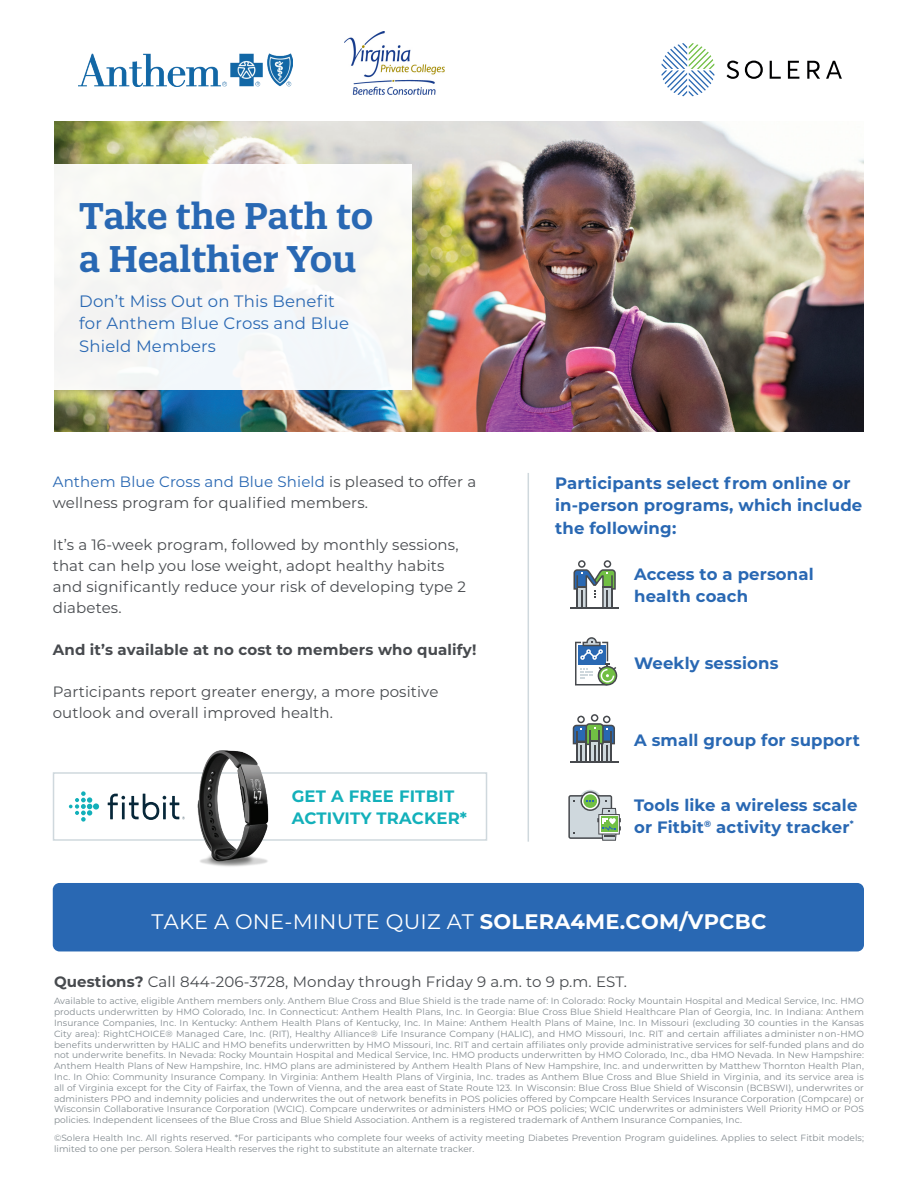
<style>
.page{position:relative;width:918px;height:1188px;background:#fff}
.page>*{position:absolute;margin:0;border:0;box-sizing:border-box;transform-origin:0 0}
.t1{font:600 36px/43.2px "Quatro Slab";color:#2968b3}
.t2{font:21px "Montserrat";letter-spacing:.01em;color:#fff}
.t3{font:700 16.5px/22.5px "Montserrat";letter-spacing:.01em;color:#2968b3}
.t4{font:16.5px/22.5px "Montserrat";letter-spacing:.01em;color:#2968b3}
.t5{font:700 16.5px/22.5px "Montserrat";letter-spacing:.01em;color:#13b0ba}
.t6{font:15px/21px "Montserrat";letter-spacing:.01em;color:#474a4e}
.t7{font:700 15px "Montserrat";letter-spacing:.01em;color:#474a4e}
.t8{font:9px/10.8px "Montserrat";letter-spacing:.01em;color:#81898e;text-align:justify}
.s1{color:#2968b3}
.s2{font-weight:700}
</style>
<div class="page">
<img style="left:54px;top:122px;width:810px;height:310px">
<hr style="left:528px;top:473px;width:1px;height:369px;background:#cfd8dd">
<div style="left:38px;top:164px;width:373px;height:225px;background:#f8f8f6"></div>
<svg style="left:662px;top:43px;width:52px;height:53px"></svg>
<svg style="left:727px;top:61px;width:12px;height:18px"></svg>
<svg style="left:745px;top:61px;width:18px;height:18px"></svg>
<svg style="left:770px;top:61px;width:11px;height:18px"></svg>
<svg style="left:788px;top:61px;width:11px;height:18px"></svg>
<svg style="left:807px;top:61px;width:13px;height:18px"></svg>
<svg style="left:826px;top:61px;width:16px;height:18px"></svg>
<hr style="left:570px;top:607px;width:49px;height:2px;background:#474a4e">
<svg style="left:573px;top:560px;width:43px;height:47px"></svg>
<svg style="left:575px;top:637px;width:42px;height:49px"></svg>
<svg style="left:573px;top:714px;width:42px;height:47px"></svg>
<hr style="left:589px;top:730px;width:2px;height:31px;background:#474a4e">
<hr style="left:598px;top:730px;width:2px;height:31px;background:#474a4e">
<hr style="left:570px;top:761px;width:49px;height:1px;background:#474a4e">
<div style="left:579px;top:790px;width:23px;height:22px;background:#cfd8dd;border-radius:50%"></div>
<svg style="left:568px;top:791px;width:53px;height:50px"></svg>
<div style="left:53px;top:883px;width:811px;height:68px;background:#2968b3;border-radius:7px"></div>
<div style="left:53px;top:772px;width:434px;height:69px;border:2px solid #cfd8dd"></div>
<img style="left:178px;top:750px;width:107px;height:117px">
<svg style="left:69px;top:791px;width:30px;height:31px"></svg>
<svg style="left:108px;top:794px;width:77px;height:26px"></svg>
<img style="left:79px;top:53px;width:214px;height:33px">
<img style="left:345px;top:31px;width:100px;height:63px">
<h1 class="t1" style="left:79px;top:194px;width:296px">Take the Path to a Healthier You</h1>
<h3 class="t4" style="left:79px;top:289px;width:271px">Don’t Miss Out on This Benefit for Anthem Blue Cross and Blue<br>Shield Members</h3>
<h3 class="t6" style="left:53px;top:471px;width:425px"><span class="s1">Anthem Blue Cross and Blue Shield</span> is pleased to offer a wellness program for qualified members.</h3>
<h3 class="t6" style="left:53px;top:534px;width:415px">It’s a 16-week program, followed by monthly sessions, that can help you lose weight, adopt healthy habits and significantly reduce your risk of developing type 2 diabetes.</h3>
<h3 class="t7" style="left:53px;top:639px;width:425px">And it’s available at no cost to members who qualify!</h3>
<h3 class="t6" style="left:53px;top:681px;width:387px">Participants report greater energy, a more positive outlook and overall improved health.</h3>
<h3 class="t5" style="left:292px;top:784px;width:177px">GET A FREE FITBIT<br>ACTIVITY TRACKER*</h3>
<h3 class="t3" style="left:555px;top:471px;width:309px">Participants select from online or in-person programs, which include the following:</h3>
<h3 class="t3" style="left:634px;top:562px;width:181px">Access to a personal health coach</h3>
<h3 class="t3" style="left:634px;top:651px;width:146px">Weekly sessions</h3>
<h3 class="t3" style="left:634px;top:728px;width:227px">A small group for support</h3>
<h3 class="t3" style="left:634px;top:793px;width:225px">Tools like a wireless scale or Fitbit<sup>®</sup> activity tracker<sup>*</sup></h3>
<h2 class="t2" style="left:152px;top:908px;width:617px">TAKE A ONE-MINUTE QUIZ AT <span class="s2">SOLERA4ME.COM/VPCBC</span></h2>
<h3 class="t6" style="left:54px;top:971px;width:574px"><span class="s2">Questions?</span> Call 844-206-3728, Monday through Friday 9 a.m. to 9 p.m. EST.</h3>
<p class="t8" style="left:54px;top:996px;width:812px">Available to active, eligible Anthem members only. Anthem Blue Cross and Blue Shield is the trade name of: In Colorado: Rocky Mountain Hospital and Medical Service, Inc. HMO products underwritten by HMO Colorado, Inc. In Connecticut: Anthem Health Plans, Inc. In Georgia: Blue Cross Blue Shield Healthcare Plan of Georgia, Inc. In Indiana: Anthem Insurance Companies, Inc. In Kentucky: Anthem Health Plans of Kentucky, Inc. In Maine: Anthem Health Plans of Maine, Inc. In Missouri (excluding 30 counties in the Kansas City area): RightCHOICE® Managed Care, Inc. (RIT), Healthy Alliance® Life Insurance Company (HALIC), and HMO Missouri, Inc. RIT and certain affiliates administer non-HMO benefits underwritten by HALIC and HMO benefits underwritten by HMO Missouri, Inc. RIT and certain affiliates only provide administrative services for self-funded plans and do not underwrite benefits. In Nevada: Rocky Mountain Hospital and Medical Service, Inc. HMO products underwritten by HMO Colorado, Inc., dba HMO Nevada. In New Hampshire:<br>Anthem Health Plans of New Hampshire, Inc. HMO plans are administered by Anthem Health Plans of New Hampshire, Inc. and underwritten by Matthew Thornton Health Plan, Inc. In Ohio: Community Insurance Company. In Virginia: Anthem Health Plans of Virginia, Inc. trades as Anthem Blue Cross and Blue Shield in Virginia, and its service area is all of Virginia except for the City of Fairfax, the Town of Vienna, and the area east of State Route 123. In Wisconsin: Blue Cross Blue Shield of Wisconsin (BCBSWI), underwrites or administers PPO and indemnity policies and underwrites the out of network benefits in POS policies offered by Compcare Health Services Insurance Corporation (Compcare) or Wisconsin Collaborative Insurance Corporation (WCIC). Compcare underwrites or administers HMO or POS policies; WCIC underwrites or administers Well Priority HMO or POS policies. Independent licensees of the Blue Cross and Blue Shield Association. Anthem is a registered trademark of Anthem Insurance Companies, Inc.</p>
<p class="t8" style="left:54px;top:1132px;width:811px">©Solera Health Inc. All rights reserved. *For participants who complete four weeks of activity meeting Diabetes Prevention Program guidelines. Applies to select Fitbit models; limited to one per person. Solera Health reserves the right to substitute an alternate tracker.</p>
</div>
